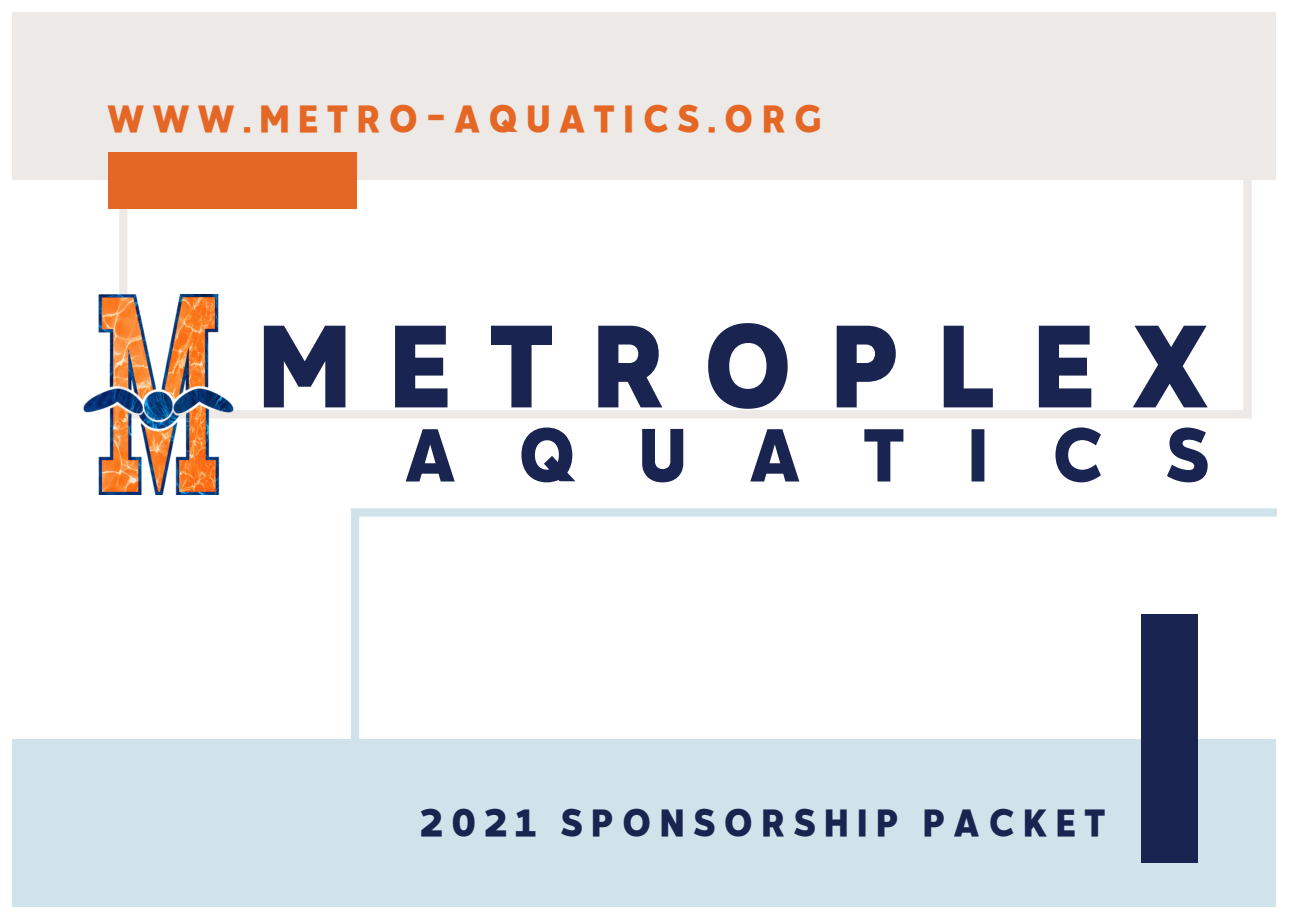
<style>
.page{position:relative;width:1289px;height:919px;background:#fff}
.page>*{position:absolute;margin:0;border:0;box-sizing:border-box;transform-origin:0 0}
.t1{font:153px "Charlly Sans";letter-spacing:.25em;color:#1a2451}
.t2{font:97.8px "Charlly Sans";letter-spacing:.65em;color:#1a2451}
.t3{font:49.5px "Charlly Sans";letter-spacing:.175em;color:#e56725}
.t4{font:49.5px "Charlly Sans";letter-spacing:.175em;color:#1a2451}
</style>
<div class="page">
<svg style="left:119px;top:180px;width:1132px;height:238px"></svg>
<svg style="left:351px;top:508px;width:925px;height:230px"></svg>
<div style="left:13px;top:13px;width:1263px;height:167px;background:#ece9e6"></div>
<div style="left:13px;top:738px;width:1263px;height:168px;background:#d0e3eb"></div>
<img style="left:83px;top:294px;width:152px;height:200px">
<div style="left:108px;top:152px;width:248px;height:56px;background:#e56725"></div>
<div style="left:1141px;top:614px;width:57px;height:249px;background:#1a2451"></div>
<p class="t3" style="left:107px;top:94px;width:715px">WWW.METRO-AQUATICS.ORG</p>
<h1 class="t1" style="left:258px;top:289px;width:953px">METROPLEX</h1>
<h2 class="t2" style="left:405px;top:406px;width:805px">AQUATICS</h2>
<p class="t4" style="left:420px;top:797px;width:687px">2021 SPONSORSHIP PACKET</p>
</div>
